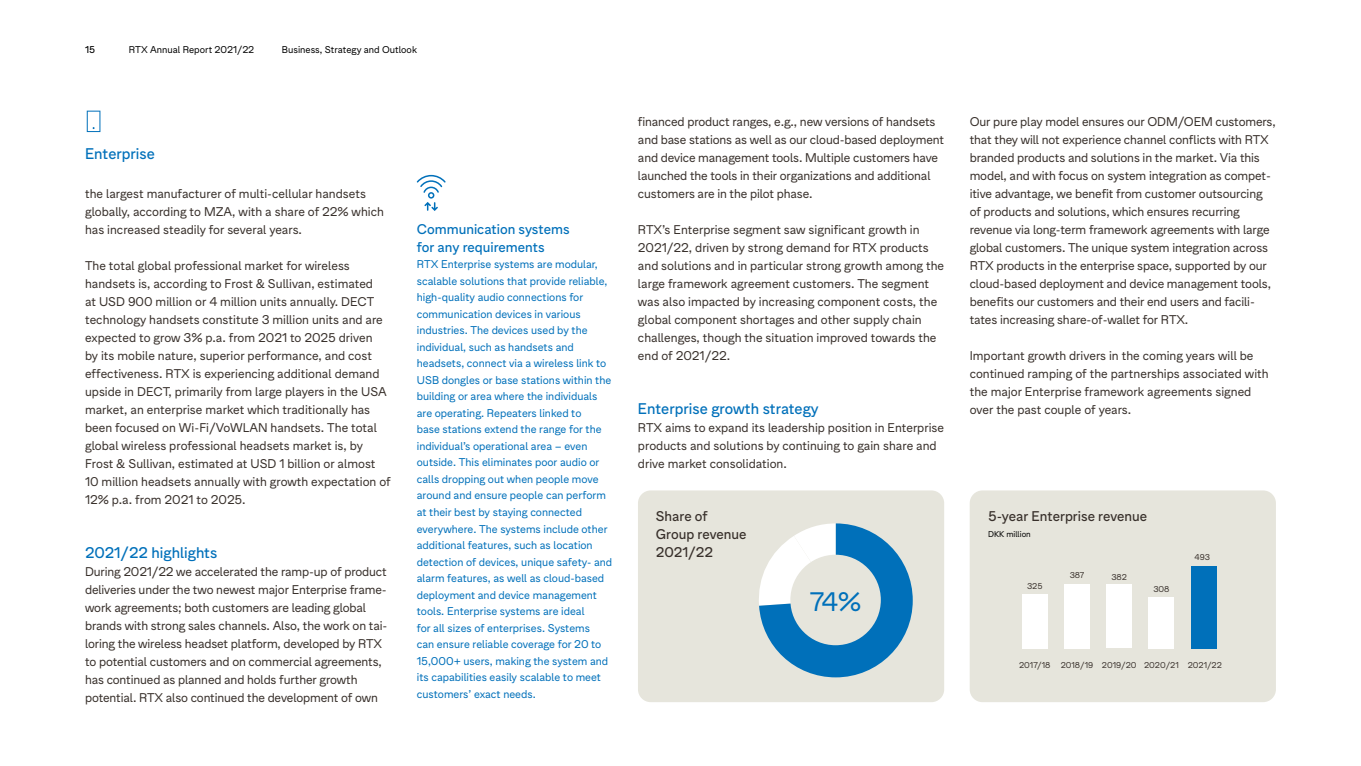
<style>
.page{position:relative;width:1361px;height:766px;background:#fff}
.page>*{position:absolute;margin:0;border:0;box-sizing:border-box;transform-origin:0 0}
.t1{font:28.5px "Zichtbaar";color:#0070ba}
.t2{font:500 16.5px "Zichtbaar";color:#0070ba}
.t3{font:500 15px/18px "Zichtbaar";color:#38302b}
.t4{font:500 15px/18px "Zichtbaar";color:#0070ba}
.t5{font:13.5px/18px "Zichtbaar";letter-spacing:-.01em;color:#38302b}
.t6{font:12px/16.5px "Zichtbaar";color:#0070ba}
.t7{font:10.5px "Zichtbaar";color:#000}
.t8{font:500 10.5px "Zichtbaar";color:#000}
.t9{font:9px "Zichtbaar";color:#38302b}
.t10{font:9px "Zichtbaar";color:#000}
</style>
<div class="page">
<div style="left:638px;top:490px;width:306px;height:212px;background:#e6e5dc;border-radius:13px"></div>
<div style="left:969px;top:490px;width:307px;height:212px;background:#e6e5dc;border-radius:13px"></div>
<div style="left:1022px;top:594px;width:25px;height:54px;background:#fff"></div>
<div style="left:1064px;top:583px;width:25px;height:65px;background:#fff"></div>
<div style="left:1106px;top:584px;width:25px;height:64px;background:#fff"></div>
<div style="left:1148px;top:596px;width:26px;height:52px;background:#fff"></div>
<div style="left:1191px;top:565px;width:25px;height:83px;background:#0070ba"></div>
<svg style="left:759px;top:523px;width:154px;height:154px"></svg>
<div style="left:790px;top:554px;width:91px;height:91px;background:#e6e5dc;border-radius:50%"></div>
<svg style="left:417px;top:175px;width:29px;height:36px"></svg>
<svg style="left:87px;top:111px;width:13px;height:21px"></svg>
<p class="t8" style="left:85px;top:42px;width:12px">15</p>
<p class="t7" style="left:129px;top:42px;width:127px">RTX Annual Report 2021/22</p>
<p class="t7" style="left:282px;top:42px;width:137px">Business, Strategy and Outlook</p>
<p class="t2" style="left:85px;top:142px;width:71px">Enterprise</p>
<p class="t5" style="left:85px;top:184px;width:300px">the largest manufacturer of multi-cellular handsets globally, according to MZA, with a share of 22% which has increased steadily for several years.</p>
<p class="t5" style="left:85px;top:256px;width:307px">The total global professional market for wireless handsets is, according to Frost &amp; Sullivan, estimated<br>at USD 900 million or 4 million units annually. DECT technology handsets constitute 3 million units and are expected to grow 3% p.a. from 2021 to 2025 driven<br>by its mobile nature, superior performance, and cost effectiveness. RTX is experiencing additional demand upside in DECT, primarily from large players in the USA market, an enterprise market which traditionally has been focused on Wi-Fi/VoWLAN handsets. The total global wireless professional headsets market is, by Frost &amp; Sullivan, estimated at USD 1 billion or almost 10 million headsets annually with growth expectation of 12% p.a. from 2021 to 2025.</p>
<p class="t2" style="left:85px;top:540px;width:134px">2021/22 highlights</p>
<p class="t5" style="left:85px;top:562px;width:304px">During 2021/22 we accelerated the ramp-up of product deliveries under the two newest major Enterprise frame&shy;work agreements; both customers are leading global brands with strong sales channels. Also, the work on tai&shy;loring the wireless headset platform, developed by RTX to potential customers and on commercial agreements, has continued as planned and holds further growth potential. RTX also continued the development of own</p>
<p class="t4" style="left:417px;top:219px;width:154px">Communication systems for any requirements</p>
<p class="t6" style="left:417px;top:255px;width:197px">RTX Enterprise systems are modular, scalable solutions that provide reliable, high-quality audio connections for communication devices in various industries. The devices used by the individual, such as handsets and headsets, connect via a wireless link to USB dongles or base stations within the building or area where the individuals are operating. Repeaters linked to<br>base stations extend the range for the individual’s operational area – even outside. This eliminates poor audio or calls dropping out when people move around and ensure people can perform at their best by staying connected everywhere. The systems include other additional features, such as location detection of devices, unique safety- and alarm features, as well as cloud-based deployment and device management tools. Enterprise systems are ideal<br>for all sizes of enterprises. Systems<br>can ensure reliable coverage for 20 to 15,000+ users, making the system and its capabilities easily scalable to meet customers’ exact needs.</p>
<p class="t5" style="left:638px;top:112px;width:308px">financed product ranges, e.g., new versions of handsets and base stations as well as our cloud-based deployment and device management tools. Multiple customers have launched the tools in their organizations and additional customers are in the pilot phase.</p>
<p class="t5" style="left:638px;top:220px;width:308px">RTX’s Enterprise segment saw significant growth in 2021/22, driven by strong demand for RTX products and solutions and in particular strong growth among the large framework agreement customers. The segment was also impacted by increasing component costs, the global component shortages and other supply chain challenges, though the situation improved towards the end of 2021/22.</p>
<p class="t2" style="left:638px;top:396px;width:182px">Enterprise growth strategy</p>
<p class="t5" style="left:638px;top:418px;width:308px">RTX aims to expand its leadership position in Enterprise products and solutions by continuing to gain share and drive market consolidation.</p>
<p class="t5" style="left:969px;top:111px;width:307px">Our pure play model ensures our ODM/OEM customers, that they will not experience channel conflicts with RTX branded products and solutions in the market. Via this model, and with focus on system integration as compet&shy;itive advantage, we benefit from customer outsourcing of products and solutions, which ensures recurring revenue via long-term framework agreements with large global customers. The unique system integration across RTX products in the enterprise space, supported by our cloud-based deployment and device management tools, benefits our customers and their end users and facili&shy;tates increasing share-of-wallet for RTX.</p>
<p class="t5" style="left:969px;top:345px;width:300px">Important growth drivers in the coming years will be continued ramping of the partnerships associated with the major Enterprise framework agreements signed over the past couple of years.</p>
<p class="t3" style="left:656px;top:505px;width:92px">Share of<br>Group revenue<br>2021/22</p>
<p class="t3" style="left:988px;top:505px;width:161px">5-year Enterprise revenue</p>
<p class="t10" style="left:988px;top:527px;width:44px">DKK million</p>
<h1 class="t1" style="left:810px;top:581px;width:53px">74%</h1>
<p class="t9" style="left:1027px;top:579px;width:17px">325</p>
<p class="t9" style="left:1069px;top:569px;width:16px">387</p>
<p class="t9" style="left:1111px;top:570px;width:17px">382</p>
<p class="t9" style="left:1153px;top:583px;width:18px">308</p>
<p class="t9" style="left:1194px;top:550px;width:17px">493</p>
<p class="t9" style="left:1019px;top:658px;width:204px">2017/18 2018/19 2019/20 2020/21 2021/22</p>
</div>
